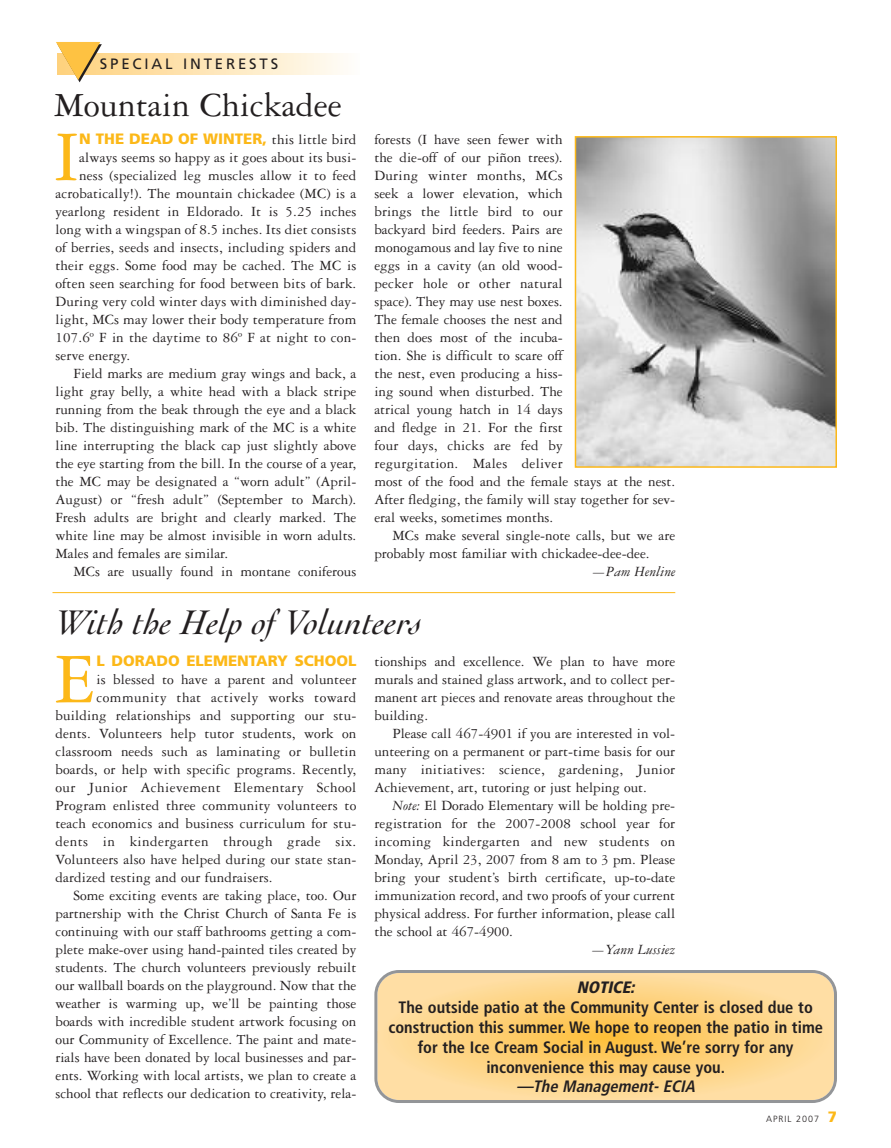
<style>
.page{position:relative;width:891px;height:1148px;background:#fff}
.page>*{position:absolute;margin:0;border:0;box-sizing:border-box;transform-origin:0 0}
.t1{font:75.9px "Garamond Three";color:#fcb818}
.t2{font:italic 36px "Cochin";color:#231f20}
.t3{font:36px "Garamond Three";color:#231f20}
.t4{font:700 condensed 16.5px/19.8px "Frutiger";color:#231f20;text-align:center}
.t5{font:italic 700 condensed 16.5px "Frutiger";color:#231f20}
.t6{font:italic 900 condensed 16.5px "Frutiger";color:#231f20}
.t7{font:15px/18px "Garamond Three";color:#231f20;text-align:justify}
.t8{font:15px "Garamond Three";letter-spacing:.03em;color:#231f20}
.t9{font:900 15px "Frutiger";color:#fcb818}
.t10{font:15px "Garamond Three Italic Os F";color:#231f20}
.t11{font:15px "Frutiger";letter-spacing:.19em;color:#231f20}
.t12{font:300 9px "Frutiger";letter-spacing:.11em;color:#231f20}
.s1{color:#fec242}
.s2{font-family:"Garamond Three";font-weight:400;color:#231f20}
.s3{font-family:"Garamond Three Italic Os F"}
.s4{font-weight:900;font-size:15px;color:#fcb818}
</style>
<div class="page">
<div style="left:58px;top:53px;width:302px;height:21px;background:linear-gradient(to right,#fed07b,#fefdf9)"></div>
<hr style="left:52px;top:592px;width:623px;height:1px;background:#fcb818">
<img style="left:578px;top:139px;width:256px;height:326px">
<div style="left:575px;top:136px;width:262px;height:332px;border:2px solid #fcb818"></div>
<svg style="left:374px;top:970px;width:463px;height:133px;background:#f8d28a"></svg>
<p class="t11" style="left:54px;top:58px;width:226px"><span class="s1">▼</span>SPECIAL INTERESTS</p>
<h2 class="t3" style="left:54px;top:93px;width:289px">Mountain Chickadee</h2>
<h1 class="t1" style="left:54px;top:131px;width:27px">I</h1>
<p class="t9" style="left:79px;top:133px;width:279px">N THE DEAD OF WINTER, <span class="s2">this little bird</span></p>
<p class="t7" style="left:79px;top:150px;width:279px">always seems so happy as it goes about its busi-</p>
<p class="t7" style="left:79px;top:168px;width:279px">ness (specialized leg muscles allow it to feed</p>
<p class="t7" style="left:56px;top:186px;width:302px">acrobatically!). The mountain chickadee (MC) is a</p>
<p class="t7" style="left:56px;top:204px;width:302px">yearlong resident in Eldorado. It is 5.25 inches</p>
<p class="t7" style="left:56px;top:222px;width:302px">long with a wingspan of 8.5 inches. Its diet consists</p>
<p class="t7" style="left:56px;top:240px;width:302px">of berries, seeds and insects, including spiders and</p>
<p class="t7" style="left:56px;top:258px;width:302px">their eggs. Some food may be cached. The MC is</p>
<p class="t7" style="left:56px;top:276px;width:302px">often seen searching for food between bits of bark.</p>
<p class="t7" style="left:56px;top:294px;width:302px">During very cold winter days with diminished day-</p>
<p class="t7" style="left:56px;top:312px;width:302px">light, MCs may lower their body temperature from</p>
<p class="t7" style="left:56px;top:330px;width:302px">107.6º F in the daytime to 86º F at night to con-</p>
<p class="t7" style="left:56px;top:348px;width:76px">serve energy.</p>
<p class="t7" style="left:74px;top:366px;width:284px">Field marks are medium gray wings and back, a</p>
<p class="t7" style="left:56px;top:384px;width:302px">light gray belly, a white head with a black stripe</p>
<p class="t7" style="left:56px;top:402px;width:302px">running from the beak through the eye and a black</p>
<p class="t7" style="left:56px;top:420px;width:302px">bib. The distinguishing mark of the MC is a white</p>
<p class="t7" style="left:56px;top:438px;width:302px">line interrupting the black cap just slightly above</p>
<p class="t7" style="left:56px;top:456px;width:302px">the eye starting from the bill. In the course of a year,</p>
<p class="t7" style="left:55px;top:474px;width:302px">the MC may be designated a “worn adult” (April-</p>
<p class="t7" style="left:55px;top:492px;width:302px">August) or “fresh adult” (September to March).</p>
<p class="t7" style="left:55px;top:510px;width:302px">Fresh adults are bright and clearly marked. The</p>
<p class="t7" style="left:55px;top:528px;width:302px">white line may be almost invisible in worn adults.</p>
<p class="t7" style="left:55px;top:546px;width:174px">Males and females are similar.</p>
<p class="t7" style="left:73px;top:564px;width:284px">MCs are usually found in montane coniferous</p>
<p class="t7" style="left:374px;top:132px;width:302px;text-align:left">forests (I have seen fewer with<br>the die-off of our piñon trees).<br>During winter months, MCs<br>seek a lower elevation, which<br>brings the little bird to our<br>backyard bird feeders. Pairs are<br>monogamous and lay five to nine<br>eggs in a cavity (an old wood-<br>pecker hole or other natural<br>space). They may use nest boxes.<br>The female chooses the nest and<br>then does most of the incuba-<br>tion. She is difficult to scare off<br>the nest, even producing a hiss-<br>ing sound when disturbed. The<br>atrical young hatch in 14 days<br>and fledge in 21. For the first<br>four days, chicks are fed by<br>regurgitation. Males deliver<br>most of the food and the female stays at the nest.<br>After fledging, the family will stay together for sev&shy;eral weeks, sometimes months.</p>
<p class="t7" style="left:374px;top:528px;width:302px;text-indent:18px">MCs make several single-note calls, but we are probably most familiar with chickadee-dee-dee.</p>
<p class="t10" style="left:591px;top:566px;width:86px">—Pam Henline</p>
<h2 class="t2" style="left:56px;top:602px;width:368px">With the Help of Volunteers</h2>
<h1 class="t1" style="left:54px;top:653px;width:44px">E</h1>
<p class="t9" style="left:97px;top:655px;width:261px">L DORADO ELEMENTARY SCHOOL</p>
<p class="t7" style="left:97px;top:672px;width:261px">is blessed to have a parent and volunteer</p>
<p class="t8" style="left:97px;top:692px;width:261px">community that actively works toward</p>
<p class="t7" style="left:56px;top:708px;width:302px">building relationships and supporting our stu-</p>
<p class="t7" style="left:56px;top:726px;width:302px">dents. Volunteers help tutor students, work on</p>
<p class="t7" style="left:56px;top:744px;width:302px">classroom needs such as laminating or bulletin</p>
<p class="t7" style="left:56px;top:762px;width:302px">boards, or help with specific programs. Recently,</p>
<p class="t8" style="left:55px;top:782px;width:302px">our Junior Achievement Elementary School</p>
<p class="t7" style="left:56px;top:798px;width:302px">Program enlisted three community volunteers to</p>
<p class="t7" style="left:56px;top:816px;width:302px">teach economics and business curriculum for stu-</p>
<p class="t8" style="left:56px;top:836px;width:302px">dents in kindergarten through grade six.</p>
<p class="t7" style="left:56px;top:852px;width:302px">Volunteers also have helped during our state stan-</p>
<p class="t7" style="left:56px;top:870px;width:219px">dardized testing and our fundraisers.</p>
<p class="t7" style="left:73px;top:888px;width:284px">Some exciting events are taking place, too. Our</p>
<p class="t7" style="left:56px;top:906px;width:302px">partnership with the Christ Church of Santa Fe is</p>
<p class="t7" style="left:56px;top:924px;width:302px">continuing with our staff bathrooms getting a com-</p>
<p class="t7" style="left:56px;top:942px;width:302px">plete make-over using hand-painted tiles created by</p>
<p class="t7" style="left:56px;top:960px;width:302px">students. The church volunteers previously rebuilt</p>
<p class="t7" style="left:56px;top:978px;width:302px">our wallball boards on the playground. Now that the</p>
<p class="t7" style="left:56px;top:996px;width:302px">weather is warming up, we’ll be painting those</p>
<p class="t7" style="left:56px;top:1014px;width:302px">boards with incredible student artwork focusing on</p>
<p class="t7" style="left:56px;top:1032px;width:302px">our Community of Excellence. The paint and mate-</p>
<p class="t7" style="left:56px;top:1050px;width:302px">rials have been donated by local businesses and par-</p>
<p class="t7" style="left:56px;top:1068px;width:302px">ents. Working with local artists, we plan to create a</p>
<p class="t7" style="left:56px;top:1086px;width:302px">school that reflects our dedication to creativity, rela-</p>
<p class="t7" style="left:374px;top:654px;width:302px">tionships and excellence. We plan to have more murals and stained glass artwork, and to collect per&shy;manent art pieces and renovate areas throughout the building.</p>
<p class="t7" style="left:374px;top:726px;width:302px;text-indent:18px">Please call 467-4901 if you are interested in vol&shy;unteering on a permanent or part-time basis for our many initiatives: science, gardening, Junior Achievement, art, tutoring or just helping out.</p>
<p class="t7" style="left:374px;top:798px;width:302px;text-indent:18px"><span class="s3">Note:</span> El Dorado Elementary will be holding pre&shy;registration for the 2007-2008 school year for incoming kindergarten and new students on Monday, April 23, 2007 from 8 am to 3 pm. Please bring your student’s birth certificate, up-to-date immunization record, and two proofs of your current physical address. For further information, please call the school at 467-4900.</p>
<p class="t10" style="left:591px;top:944px;width:86px">—Yann Lussiez</p>
<p class="t6" style="left:577px;top:981px;width:62px">NOTICE:</p>
<p class="t4" style="left:388px;top:998px;width:436px">The outside patio at the Community Center is closed due to construction this summer. We hope to reopen the patio in time for the Ice Cream Social in August. We’re sorry for any inconvenience this may cause you.</p>
<p class="t5" style="left:516px;top:1080px;width:183px">—The Management- ECIA</p>
<p class="t12" style="left:766px;top:1115px;width:72px">APRIL 2007 <span class="s4">7</span></p>
</div>
